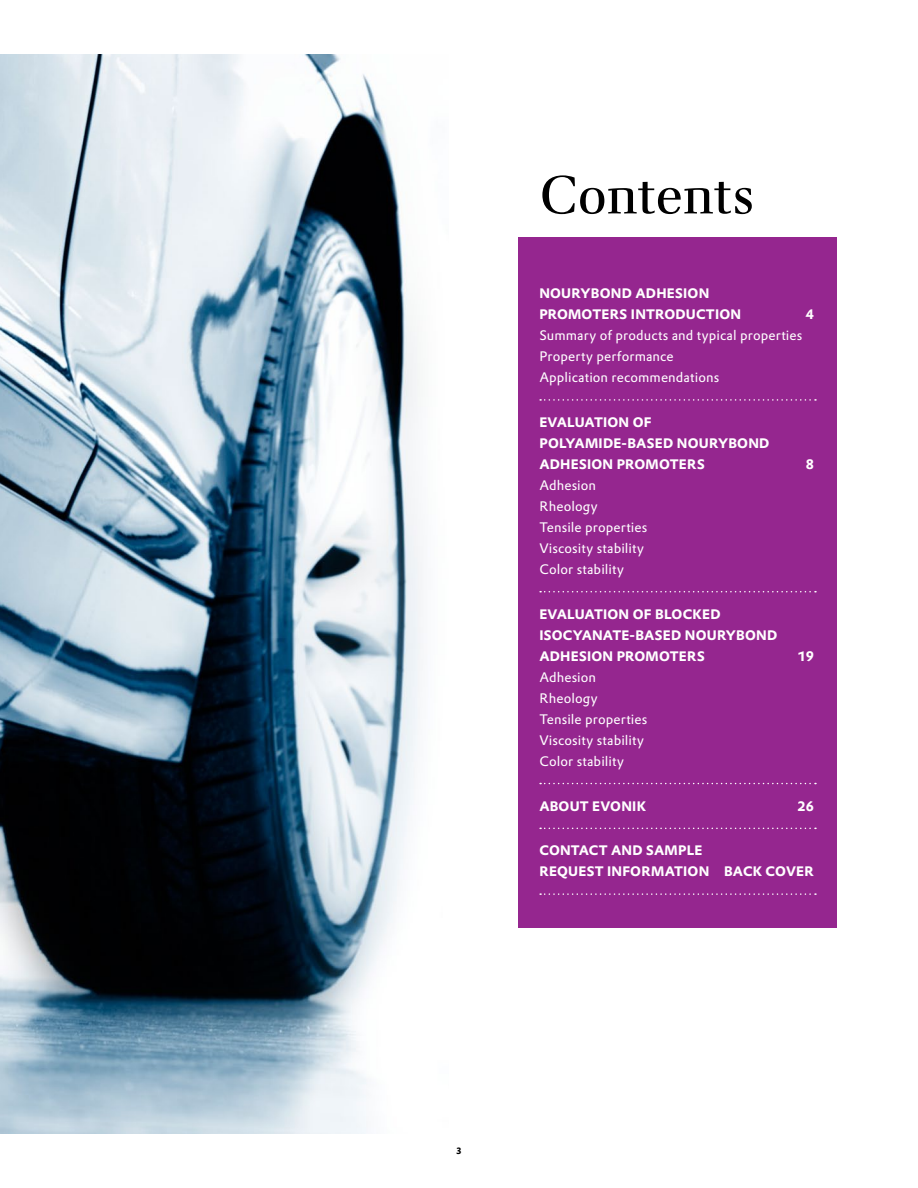
<style>
.page{position:relative;width:918px;height:1188px;background:#fff}
.page>*{position:absolute;margin:0;border:0;box-sizing:border-box;transform-origin:0 0}
.t1{font:52.5px "Evonik Antares";color:#000}
.t2{font:700 13.5px/21px "Evonik Prokyon";letter-spacing:.015em;color:#fff}
.t3{font:13.5px/21px "Evonik Prokyon";letter-spacing:.01em;color:#fff}
.t4{font:700 9px "Evonik Prokyon";color:#000}
</style>
<div class="page">
<img style="left:0;top:54px;width:422px;height:1080px">
<div style="left:518px;top:237px;width:319px;height:690px;background:#95268f"></div>
<svg style="left:540px;top:399px;width:276px;height:2px"></svg>
<svg style="left:540px;top:591px;width:276px;height:1px"></svg>
<svg style="left:540px;top:783px;width:276px;height:1px"></svg>
<svg style="left:540px;top:828px;width:276px;height:1px"></svg>
<svg style="left:540px;top:893px;width:276px;height:2px"></svg>
<h1 class="t1" style="left:539px;top:153px;width:217px">Contents</h1>
<p class="t2" style="left:539px;top:282px;width:197px">NOURYBON D ADHESION<br>PROMOTERS INTRODUCTION</p>
<p class="t2" style="left:806px;top:303px;width:10px">4</p>
<p class="t3" style="left:539px;top:324px;width:264px">Summary of products and typical properties<br>Property performance<br>Application recommendations</p>
<p class="t2" style="left:539px;top:411px;width:232px">EVALUATION OF<br>POLYAMIDE-BASED NOURYBON D<br>ADHESION PROMOTERS</p>
<p class="t2" style="left:806px;top:453px;width:10px">8</p>
<p class="t3" style="left:539px;top:474px;width:109px">Adhesion<br>Rheology<br>Tensile properties<br>Viscosity stability<br>Color stability</p>
<p class="t2" style="left:539px;top:602px;width:183px">EVALUATION OF BLOCKED<br>ISOCYANA</p>
<p class="t2" style="left:539px;top:623px;width:240px;text-indent:73px">TE-BASED NOURYBON D<br>ADHESION PROMOTERS</p>
<p class="t2" style="left:798px;top:644px;width:17px">19</p>
<p class="t3" style="left:539px;top:666px;width:109px">Adhesion<br>Rheology<br>Tensile properties<br>Viscosity stability<br>Color stability</p>
<p class="t2" style="left:539px;top:794px;width:108px">ABOUT EVON IK</p>
<p class="t2" style="left:797px;top:794px;width:18px">26</p>
<p class="t2" style="left:539px;top:839px;width:172px">CONTACT AN D SAMPLE<br>REQUEST IN FORMATIONBA</p>
<p class="t2" style="left:743px;top:860px;width:72px">CK COVER</p>
<p class="t4" style="left:456px;top:1143px;width:7px">3</p>
</div>
